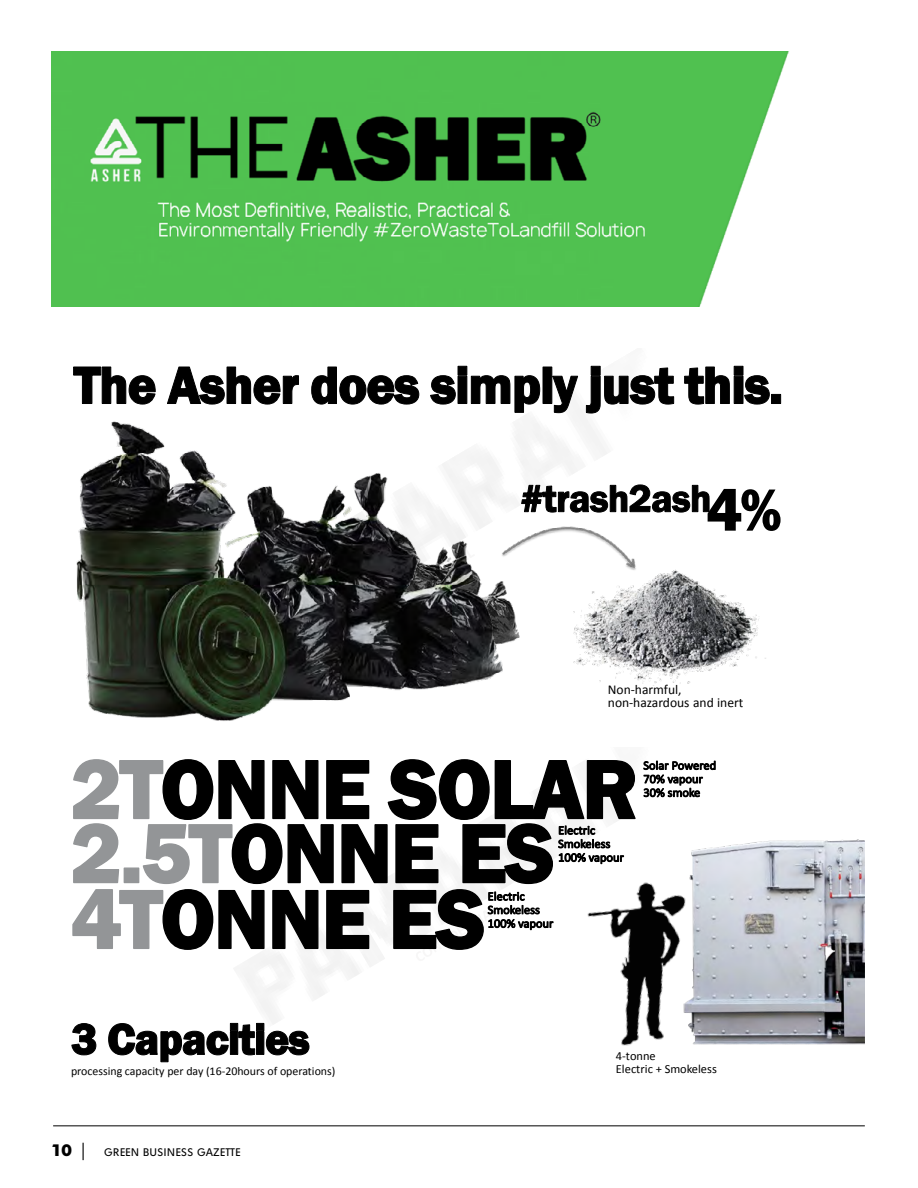
<style>
.page{position:relative;width:918px;height:1188px;background:#fff}
.page>*{position:absolute;margin:0;border:0;box-sizing:border-box;transform-origin:0 0}
.t1{font:600 59.1px "Franklin Gothic";color:#000}
.t2{font:700 18px "Fenomen Sans";color:#000}
.t3{font:13.5px/13.8px "Calibri";color:#000}
.t4{font:12.45px "Calibri";color:#000}
.t5{font:12px "Fenomen Sans";color:#000}
.t6{font:11.85px "Calibri";color:#000}
</style>
<div class="page">
<svg style="left:83px;top:1143px;width:1px;height:17px"></svg>
<hr style="left:53px;top:1126px;width:812px;height:1px;background:#000">
<img style="left:51px;top:51px;width:738px;height:256px">
<img style="left:458px;top:365px;width:226px;height:298px">
<img style="left:503px;top:525px;width:181px;height:127px">
<img style="left:574px;top:564px;width:192px;height:122px">
<img style="left:76px;top:413px;width:427px;height:308px">
<svg style="left:73px;top:366px;width:708px;height:47px"></svg>
<svg style="left:521px;top:485px;width:188px;height:27px"></svg>
<img style="left:691px;top:839px;width:174px;height:206px">
<img style="left:620px;top:865px;width:123px;height:181px">
<svg style="left:643px;top:760px;width:73px;height:38px"></svg>
<svg style="left:72px;top:758px;width:565px;height:203px"></svg>
<svg style="left:72px;top:1023px;width:237px;height:39px"></svg>
<h1 class="t1" style="left:707px;top:474px;width:76px">4%</h1>
<p class="t3" style="left:608px;top:682px;width:137px">Non-harmful, non-hazardous and inert</p>
<p class="t4" style="left:616px;top:1048px;width:41px">4-tonne</p>
<p class="t6" style="left:71px;top:1063px;width:266px">processing capacity per day (16-20hours of operations)</p>
<p class="t4" style="left:616px;top:1061px;width:103px">Electric + Smokeless</p>
<h2 class="t2" style="left:51px;top:1141px;width:22px">10</h2>
<p class="t5" style="left:104px;top:1146px;width:138px">GREEN BUSINESS GAZETTE</p>
</div>
